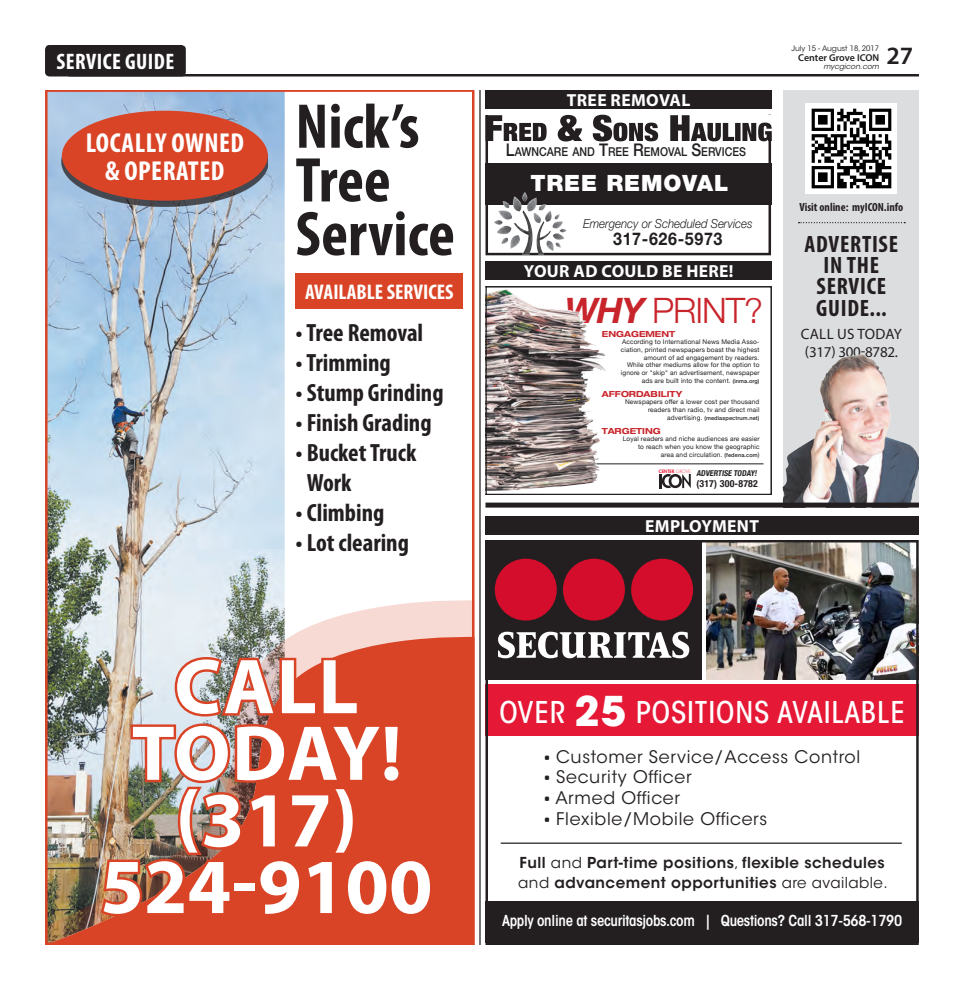
<style>
.page{position:relative;width:964px;height:990px;background:#fff}
.page>*{position:absolute;margin:0;border:0;box-sizing:border-box;transform-origin:0 0}
.t1{font:700 78.5px/66.6px "Myriad Pro";color:#fff;text-align:center}
.t2{font:700 condensed 63.75px/53.8px "Myriad Pro";color:#231f20}
.t3{font:300 35px "Helvetica Neue";letter-spacing:-.03em;color:#c8242b}
.t4{font:500 condensed 29.75px "ITC Avant Garde Std";letter-spacing:.03em;color:#fff}
.t5{font:700 condensed 27.5px/27.5px "Myriad Pro";letter-spacing:.02em;color:#fff;text-align:center}
.t6{font:700 condensed 25px/30px "Myriad Pro";color:#231f20}
.Body_Copy{font:600 25px "Myriad Pro";color:#231f20}
.ICON_Questions{font:700 condensed 23.75px/21.2px "Myriad Pro";letter-spacing:.03em;color:#231f20;text-align:center}
.Briefs_Copy{font:700 condensed 22.5px "Myriad Pro";letter-spacing:.02em;color:#fff}
.t7{font:900 22.5px "Helvetica Neue LT Std";letter-spacing:.04em;color:#fff}
.t8{font:700 condensed 21.25px "Myriad Pro";color:#fff}
.Briefs_Copy-2{font:700 17.5px "Myriad Pro";letter-spacing:.02em;color:#fff}
.t9{font:700 17.5px "Helvetica Neue LT Std";letter-spacing:.04em;color:#231f20;scale:.92 1}
.t10{font:17.25px "ITC Avant Garde Std";letter-spacing:.04em;color:#231f20}
.t11{font:600 15px/20px "ITC Avant Garde Std";letter-spacing:.03em;color:#231f20}
.t12{font:600 condensed 15px "ITC Avant Garde Std";letter-spacing:-.02em;color:#fff}
.ICON_Questions-2{font:15px/18px "Myriad Pro";letter-spacing:-.02em;color:#231f20}
.t13{font:italic 300 12.5px "Helvetica Neue LT Std";color:#231f20;scale:.92 1}
.t14{font:500 12.25px "Helvetica Neue LT Std";color:#231f20;scale:.87 1}
.Body_Copy-2{font:700 condensed 11.75px "Myriad Pro";color:#231f20}
.t15{font:600 10px "Myriad Pro";letter-spacing:-.005em;color:#231f20}
.t16{font:700 condensed 9.88px "Helvetica Neue";letter-spacing:.02em;color:#231f20}
.t17{font:700 expanded 8.38px "Helvetica Neue LT Std";color:#c8242b}
.t18{font:700 condensed 8px "Helvetica Neue";color:#231f20}
.t19{font:7.5px "ITC Avant Garde Std";color:#231f20}
.t20{font:italic 7.5px "ITC Avant Garde Std";color:#231f20}
.t21{font:6.5px/7.8px "Helvetica Neue";letter-spacing:.02em;color:#231f20;text-align:right}
.t22{font:500 5.62px "Helvetica Neue";letter-spacing:.02em;color:#231f20}
.s1{font-size:17.5px}
.s2{font-weight:700;font-style:italic}
.s3{font-weight:500;font-size:5.62px}
.s4{font-weight:400;font-size:6.5px}
.s5{font-family:"Avant Garde";font-weight:700;font-stretch:normal;font-size:40.75px}
.s6{font-family:"Whitney";font-weight:700;font-size:12.38px}
.s7{font-weight:400}
</style>
<div class="page">
<img style="left:48px;top:93px;width:236px;height:506px">
<svg style="left:48px;top:599px;width:423px;height:33px"></svg>
<div style="left:295px;top:273px;width:168px;height:36px;background:#da4426"></div>
<img style="left:48px;top:632px;width:423px;height:310px">
<div style="left:45px;top:90px;width:429px;height:855px;border:2px solid #da4426"></div>
<div style="left:62px;top:116px;width:206px;height:90px;background:#231f20;opacity:.75"></div>
<div style="left:62px;top:111px;width:206px;height:90px;background:#da4426;border-radius:50%"></div>
<img style="left:98px;top:655px;width:336px;height:264px">
<div style="left:485px;top:90px;width:286px;height:19px;background:#231f20"></div>
<div style="left:485px;top:262px;width:286px;height:18px;background:#231f20"></div>
<div style="left:485px;top:516px;width:433px;height:19px;background:#231f20"></div>
<svg style="left:485px;top:142px;width:285px;height:113px"></svg>
<img style="left:491px;top:190px;width:77px;height:65px">
<svg style="left:485px;top:115px;width:286px;height:27px"></svg>
<div style="left:783px;top:90px;width:135px;height:415px;background:#dcdddf"></div>
<img style="left:805px;top:103px;width:91px;height:91px">
<svg style="left:798px;top:222px;width:106px;height:1px"></svg>
<hr style="left:479px;top:90px;width:1px;height:855px;background:#231f20">
<div style="left:485px;top:901px;width:433px;height:41px;background:#231f20"></div>
<img style="left:706px;top:543px;width:209px;height:136px">
<div style="left:485px;top:540px;width:217px;height:140px;background:#231f20"></div>
<div style="left:494px;top:559px;width:62px;height:62px;background:#d30d2b;border-radius:50%"></div>
<div style="left:630px;top:559px;width:62px;height:62px;background:#d30d2b;border-radius:50%"></div>
<div style="left:562px;top:559px;width:62px;height:62px;background:#d30d2b;border-radius:50%"></div>
<svg style="left:498px;top:632px;width:191px;height:26px"></svg>
<div style="left:485px;top:685px;width:433px;height:51px;background:#e51836"></div>
<div style="left:485px;top:540px;width:433px;height:405px;border:2px solid #231f20"></div>
<hr style="left:500px;top:843px;width:401px;height:1px;background:#231f20">
<hr style="left:69px;top:74px;width:849px;height:3px;background:#231f20">
<img style="left:771px;top:351px;width:147px;height:152px">
<div style="left:45px;top:45px;width:141px;height:32px;background:#231f20;border-radius:4px"></div>
<div style="left:485px;top:503px;width:433px;height:5px;background:#231f20"></div>
<svg style="left:487px;top:289px;width:277px;height:202px"></svg>
<svg style="left:661px;top:474px;width:29px;height:14px"></svg>
<hr style="left:658px;top:474px;width:3px;height:14px;background:#231f20">
<div style="left:485px;top:286px;width:286px;height:209px;border:1px solid #231f20"></div>
<p class="Briefs_Copy" style="left:56px;top:48px;width:119px">SERVICE GUIDE</p>
<p class="t5" style="left:86px;top:129px;width:160px">LOCALLY OWNED &amp; OPERATED</p>
<p class="t2" style="left:295px;top:98px;width:161px">Nick’s<br>Tree<br>Service</p>
<p class="t8" style="left:305px;top:278px;width:150px">AVAILABLE SERVICES</p>
<p class="t6" style="left:295px;top:317px;width:129px">• Tree Removal</p>
<p class="t6" style="left:295px;top:347px;width:97px">• Trimming</p>
<p class="t6" style="left:295px;top:377px;width:149px">• Stump Grinding</p>
<p class="t6" style="left:295px;top:407px;width:137px">• Finish Grading</p>
<p class="t6" style="left:306px;top:437px;width:111px;text-indent:-11px">• Bucket Truck<br>Work</p>
<p class="t6" style="left:295px;top:497px;width:90px">• Climbing</p>
<p class="t6" style="left:295px;top:527px;width:115px">• Lot clearing</p>
<p class="t1" style="left:100px;top:651px;width:333px">CALL<br>TODAY! (317)<br>524-9100</p>
<p class="Briefs_Copy-2" style="left:566px;top:89px;width:125px">TREE REMOVAL</p>
<p class="t14" style="left:505px;top:144px;width:277px"><span class="s1">L</span>AWNCARE AND <span class="s1">T</span>REE <span class="s1">R</span>EMOVAL <span class="s1">S</span>ERVICES</p>
<p class="t7" style="left:530px;top:170px;width:199px">TREE REMOVAL</p>
<p class="t13" style="left:583px;top:216px;width:186px">Emergency or Scheduled Services</p>
<p class="t9" style="left:613px;top:228px;width:120px">317-626-5973</p>
<p class="Briefs_Copy-2" style="left:523px;top:260px;width:211px">YOUR AD COULD BE HERE!</p>
<p class="t3" style="left:564px;top:282px;width:199px"><span class="s2">WHY</span> PRINT?</p>
<p class="t17" style="left:601px;top:329px;width:75px">ENGAGEMENT</p>
<p class="t21" style="left:620px;top:338px;width:140px">According to International News Media Asso&shy;ciation, printed newspapers boast the highest amount of ad engagement by readers.<br>While other mediums allow for the option to ignore or "skip" an advertisement, newspaper ads are built into the content. <span class="s3">(inma.org)</span></p>
<p class="t21" style="left:624px;top:398px;width:136px">Newspapers offer a lower cost per thousand readers than radio, tv and direct mail</p>
<p class="t22" style="left:667px;top:413px;width:94px"><span class="s4">advertising.</span> (mediaspectrum.net)</p>
<p class="t21" style="left:622px;top:435px;width:138px">Loyal readers and niche audiences are easier to reach when you know the geographic<br>area and circulation. <span class="s3">(fedena.com</span>)</p>
<p class="t17" style="left:601px;top:388px;width:82px">AFFORDABILITY</p>
<p class="t17" style="left:601px;top:425px;width:60px">TARGETING</p>
<p class="t18" style="left:658px;top:467px;width:101px"><sup>C</sup> <sup>E</sup> <sup>N</sup> <sup>T</sup> <sup>E</sup> <sup>R</sup> <sup>G</sup> <sup>R</sup> <sup>O</sup> <sup>V</sup> <sup>E</sup> ADVERTISE TODAY!</p>
<p class="t16" style="left:696px;top:475px;width:63px">(317) 300-8782</p>
<p class="Briefs_Copy-2" style="left:645px;top:515px;width:115px">EMPLOYMENT</p>
<p class="t19" style="left:791px;top:43px;width:89px">July 15 - August 18, 2017</p>
<h3 class="t15" style="left:798px;top:51px;width:82px">Center Grove ICON</h3>
<p class="t20" style="left:823px;top:62px;width:57px">mycgicon.com</p>
<p class="Body_Copy" style="left:886px;top:39px;width:28px">27</p>
<p class="Body_Copy-2" style="left:799px;top:200px;width:105px">Visit online: myICON.info</p>
<p class="ICON_Questions" style="left:804px;top:233px;width:95px">ADVERTISE<br>IN THE<br>SERVICE<br>GUIDE...</p>
<p class="ICON_Questions-2" style="left:800px;top:325px;width:103px">CALL US TODAY (317) 300-8782.</p>
<p class="t4" style="left:499px;top:694px;width:407px">OVER <span class="s5">25</span> POSITIONS AVAILABLE</p>
<p class="t10" style="left:544px;top:746px;width:317px"><span class="s6">•</span> Customer Service/Access Control</p>
<p class="t10" style="left:544px;top:767px;width:149px"><span class="s6">•</span> Security Officer</p>
<p class="t10" style="left:544px;top:788px;width:137px"><span class="s6">•</span> Armed Officer</p>
<p class="t10" style="left:544px;top:808px;width:225px"><span class="s6">•</span> Flexible/Mobile Officers</p>
<p class="t11" style="left:518px;top:852px;width:371px">Full <span class="s7">and</span> Part-time positions<span class="s7">,</span> flexible schedules <span class="s7">and</span> advancement opportunities <span class="s7">are available.</span></p>
<p class="t12" style="left:502px;top:911px;width:401px">Apply online at securitasjobs.com | Questions? Call 317-568-1790</p>
</div>
